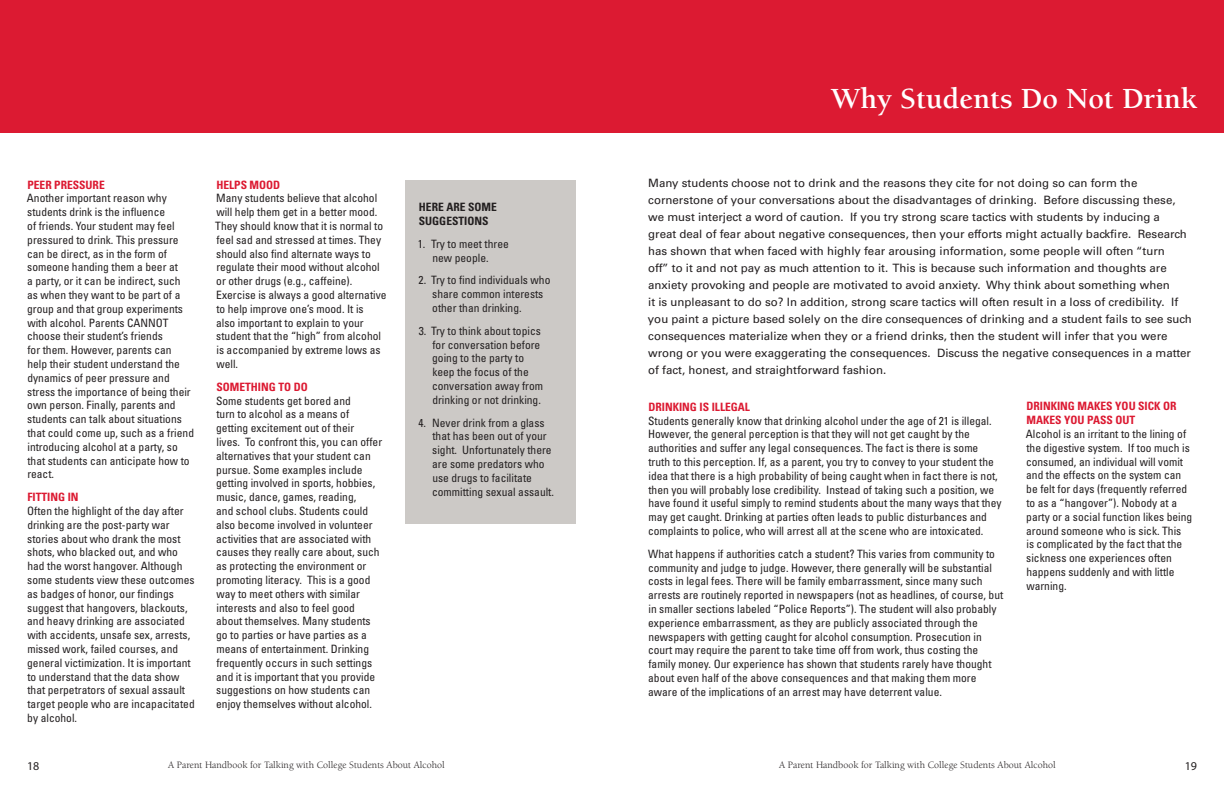
<style>
.page{position:relative;width:1224px;height:792px;background:#fff}
.page>*{position:absolute;margin:0;border:0;box-sizing:border-box;transform-origin:0 0}
.t1{font:700 30px "Berkeley Std";color:#fff}
.t2{font:12px "Myriad Pro";color:#231f20}
.Body{font:condensed 11.5px/13.8px "Univers LT Std";color:#231f20}
.Intro_Paragraph{font:11.5px/17px "Univers LT Std";color:#231f20}
.Body-2{font:700 condensed 11.5px/13.8px "Univers LT Std";color:#231f20}
.t3{font:10px "Berkeley Std";color:#231f20}
.s1{font-weight:700;color:#dc1a32}
</style>
<div class="page">
<div style="left:612px;top:0;width:612px;height:132px;background:#dc1a32"></div>
<div style="left:0;top:0;width:612px;height:132px;background:#dc1a32"></div>
<div style="left:405px;top:180px;width:171px;height:343px;background:#ccc9c6"></div>
<p class="Body" style="left:27px;top:177px;width:169px"><span class="s1">PEER PRESSURE<br></span>Another important reason why students drink is the influence<br>of friends. Your student may feel pressured to drink. This pressure can be direct, as in the form of someone handing them a beer at<br>a party, or it can be indirect, such as when they want to be part of a group and that group experiments with alcohol. Parents CANNOT choose their student’s friends<br>for them. However, parents can<br>help their student understand the dynamics of peer pressure and stress the importance of being their own person. Finally, parents and students can talk about situations that could come up, such as a friend introducing alcohol at a party, so that students can anticipate how to react.</p>
<p class="Body" style="left:27px;top:490px;width:169px"><span class="s1">FITTING IN<br></span>Often the highlight of the day after drinking are the post-party war stories about who drank the most shots, who blacked out, and who had the worst hangover. Although some students view these outcomes as badges of honor, our findings suggest that hangovers, blackouts, and heavy drinking are associated with accidents, unsafe sex, arrests, missed work, failed courses, and general victimization. It is important to understand that the data show that perpetrators of sexual assault target people who are incapacitated by alcohol.</p>
<p class="Body" style="left:215px;top:177px;width:173px"><span class="s1">HELPS MOOD<br></span>Many students believe that alcohol will help them get in a better mood.<br>They should know that it is normal to feel sad and stressed at times. They should also find alternate ways to regulate their mood without alcohol or other drugs (e.g., caffeine).<br>Exercise is always a good alternative to help improve one’s mood. It is<br>also important to explain to your student that the “high” from alcohol is accompanied by extreme lows as well.</p>
<p class="Body" style="left:216px;top:380px;width:168px"><span class="s1">SOMETHING TO DO<br></span>Some students get bored and<br>turn to alcohol as a means of getting excitement out of their<br>lives. To confront this, you can offer alternatives that your student can pursue. Some examples include getting involved in sports, hobbies, music, dance, games, reading,<br>and school clubs. Students could also become involved in volunteer activities that are associated with causes they really care about, such as protecting the environment or promoting literacy. This is a good way to meet others with similar interests and also to feel good about themselves. Many students go to parties or have parties as a means of entertainment. Drinking frequently occurs in such settings and it is important that you provide suggestions on how students can enjoy themselves without alcohol.</p>
<p class="Body-2" style="left:419px;top:200px;width:79px">HERE ARE SOME<br>SUGGESTIONS</p>
<p class="Body" style="left:418px;top:237px;width:93px;text-align:center">1. Try to meet three new people.</p>
<p class="Body" style="left:432px;top:273px;width:120px;text-indent:-14px">2. Try to find individuals who share common interests other than drinking.</p>
<p class="Body" style="left:432px;top:324px;width:113px;text-indent:-13px">3. Try to think about topics for conversation before going to the party to keep the focus of the conversation away from drinking or not drinking.</p>
<p class="Body" style="left:432px;top:415px;width:123px;text-indent:-14px">4. Never drink from a glass that has been out of your sight. Unfortunately there are some predators who use drugs to facilitate committing sexual assault.</p>
<p class="t1" style="left:831px;top:83px;width:368px">Why Students Do Not Drink</p>
<p class="Intro_Paragraph" style="left:648px;top:175px;width:545px">Many students choose not to drink and the reasons they cite for not doing so can form the cornerstone of your conversations about the disadvantages of drinking. Before discussing these, we must interject a word of caution. If you try strong scare tactics with students by inducing a<br>great deal of fear about negative consequences, then your efforts might actually backfire. Research has shown that when faced with highly fear arousing information, some people will often “turn<br>off” to it and not pay as much attention to it. This is because such information and thoughts are anxiety provoking and people are motivated to avoid anxiety. Why think about something when<br>it is unpleasant to do so? In addition, strong scare tactics will often result in a loss of credibility. If you paint a picture based solely on the dire consequences of drinking and a student fails to see such consequences materialize when they or a friend drinks, then the student will infer that you were wrong or you were exaggerating the consequences. Discuss the negative consequences in a matter of fact, honest, and straightforward fashion.</p>
<p class="Body" style="left:648px;top:400px;width:355px"><span class="s1">DRINKING IS ILLEGAL<br></span>Students generally know that drinking alcohol under the age of 21 is illegal.<br>However, the general perception is that they will not get caught by the authorities and suffer any legal consequences. The fact is there is some truth to this perception. If, as a parent, you try to convey to your student the idea that there is a high probability of being caught when in fact there is not, then you will probably lose credibility. Instead of taking such a position, we have found it useful simply to remind students about the many ways that they may get caught. Drinking at parties often leads to public disturbances and complaints to police, who will arrest all at the scene who are intoxicated.</p>
<p class="Body" style="left:648px;top:547px;width:357px">What happens if authorities catch a student? This varies from community to community and judge to judge. However, there generally will be substantial costs in legal fees. There will be family embarrassment, since many such arrests are routinely reported in newspapers (not as headlines, of course, but in smaller sections labeled “Police Reports”). The student will also probably experience embarrassment, as they are publicly associated through the newspapers with getting caught for alcohol consumption. Prosecution in court may require the parent to take time off from work, thus costing the family money. Our experience has shown that students rarely have thought about even half of the above consequences and that making them more aware of the implications of an arrest may have deterrent value.</p>
<p class="Body" style="left:1026px;top:399px;width:168px"><span class="s1">DRINKING MAKES YOU SICK OR<br>MAKES YOU PASS OUT<br></span>Alcohol is an irritant to the lining of the digestive system. If too much is consumed, an individual will vomit and the effects on the system can be felt for days (frequently referred to as a “hangover”). Nobody at a party or a social function likes being around someone who is sick. This<br>is complicated by the fact that the sickness one experiences often happens suddenly and with little warning.</p>
<p class="t2" style="left:27px;top:758px;width:14px">18</p>
<p class="t3" style="left:168px;top:759px;width:278px">A Parent Handbook for Talking with College Students About Alcohol</p>
<p class="t3" style="left:779px;top:759px;width:278px">A Parent Handbook for Talking with College Students About Alcohol</p>
<p class="t2" style="left:1185px;top:758px;width:14px">19</p>
</div>
